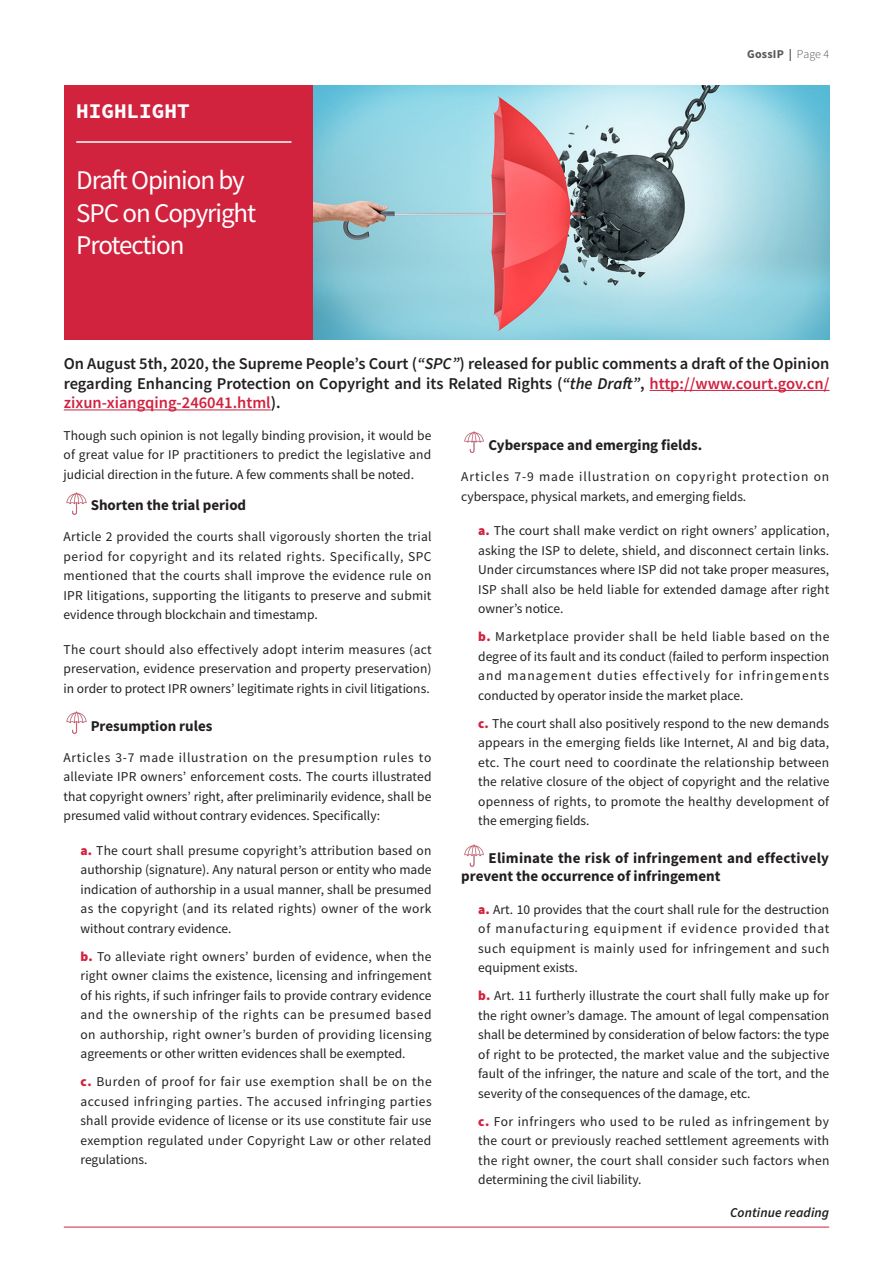
<style>
.page{position:relative;width:893px;height:1276px;background:#fff}
.page>*{position:absolute;margin:0;border:0;box-sizing:border-box;transform-origin:0 0}
.t1{font:27px/32.4px "Source Sans Pro";letter-spacing:-.04em;color:#fff}
.t2{font:21px "Source Code Variable";color:#fff}
.t3{font:600 16.5px/19.5px "Source Sans Pro";color:#231f20;text-align:justify}
.t4{font:700 15px/17.2px "Source Sans Pro";color:#231f20}
.t5{font:13.5px/19.5px "Source Sans Pro";color:#231f20;text-align:justify}
.t6{font:13.5px/19.5px "Source Sans Pro";letter-spacing:.045em;color:#231f20}
.t7{font:italic 600 13.5px "Source Sans Pro";letter-spacing:.005em;color:#231f20}
.t8{font:700 12px "Source Sans Pro";letter-spacing:.015em;color:#57585a}
.s1{font-weight:300}
.s2{font-style:italic}
.s3{color:#d1213e}
.s4{font-weight:900;color:#d1223e}
</style>
<div class="page">
<hr style="left:64px;top:1226px;width:765px;height:1px;background:#d1223e">
<div style="left:64px;top:85px;width:249px;height:255px;background:#d1223e"></div>
<hr style="left:76px;top:141px;width:215px;height:2px;background:#fff">
<img style="left:313px;top:85px;width:516px;height:255px">
<hr style="left:649px;top:390px;width:180px;height:1px;background:#d1213e">
<hr style="left:64px;top:409px;width:207px;height:1px;background:#d1213e">
<img style="left:66px;top:492px;width:21px;height:23px">
<img style="left:66px;top:711px;width:21px;height:23px">
<img style="left:464px;top:431px;width:20px;height:22px">
<img style="left:464px;top:844px;width:20px;height:23px">
<p class="t2" style="left:76px;top:96px;width:115px">HIGHLIGHT</p>
<p class="t1" style="left:76px;top:164px;width:182px">Draft Opinion by<br>SPC on Copyright<br>Protection</p>
<p class="t8" style="left:747px;top:46px;width:84px">GossIP | <span class="s1">Page 4</span></p>
<p class="t3" style="left:64px;top:354px;width:767px">On August 5th, 2020, the Supreme People’s Court (<span class="s2">“SPC”</span>) released for public comments a draft of the Opinion regarding Enhancing Protection on Copyright and its Related Rights (<span class="s2">“the Draft”</span>, <span class="s3">http://www.court.gov.cn/ zixun-xiangqing-246041.html</span>).</p>
<p class="t5" style="left:64px;top:425px;width:369px">Though such opinion is not legally binding provision, it would be of great value for IP practitioners to predict the legislative and judicial direction in the future. A few comments shall be noted.</p>
<p class="t4" style="left:91px;top:496px;width:157px">Shorten the trial period</p>
<p class="t5" style="left:64px;top:527px;width:370px">Article 2 provided the courts shall vigorously shorten the trial period for copyright and its related rights. Specifically, SPC mentioned that the courts shall improve the evidence rule on IPR litigations, supporting the litigants to preserve and submit evidence through blockchain and timestamp.</p>
<p class="t5" style="left:64px;top:639px;width:370px">The court should also effectively adopt interim measures (act preservation, evidence preservation and property preservation) in order to protect IPR owners’ legitimate rights in civil litigations.</p>
<p class="t4" style="left:91px;top:717px;width:123px">Presumption rules</p>
<p class="t5" style="left:64px;top:747px;width:369px">Articles 3-7 made illustration on the presumption rules to alleviate IPR owners’ enforcement costs. The courts illustrated that copyright owners’ right, after preliminarily evidence, shall be presumed valid without contrary evidences. Specifically:</p>
<p class="t5" style="left:81px;top:840px;width:353px"><span class="s4">a.</span> The court shall presume copyright’s attribution based on authorship (signature). Any natural person or entity who made indication of authorship in a usual manner, shall be presumed as the copyright (and its related rights) owner of the work without contrary evidence.</p>
<p class="t5" style="left:81px;top:946px;width:353px"><span class="s4">b.</span> To alleviate right owners’ burden of evidence, when the right owner claims the existence, licensing and infringement of his rights, if such infringer fails to provide contrary evidence and the ownership of the rights can be presumed based on authorship, right owner’s burden of providing licensing agreements or other written evidences shall be exempted.</p>
<p class="t5" style="left:81px;top:1072px;width:353px"><span class="s4">c.</span> Burden of proof for fair use exemption shall be on the accused infringing parties. The accused infringing parties shall provide evidence of license or its use constitute fair use exemption regulated under Copyright Law or other related regulations.</p>
<p class="t4" style="left:488px;top:436px;width:215px">Cyberspace and emerging fields.</p>
<p class="t6" style="left:461px;top:467px;width:370px">Articles 7-9 made illustration on copyright protection on cyberspace, physical markets, and emerging fields.</p>
<p class="t5" style="left:478px;top:521px;width:353px"><span class="s4">a.</span> The court shall make verdict on right owners’ application, asking the ISP to delete, shield, and disconnect certain links.<br>Under circumstances where ISP did not take proper measures, ISP shall also be held liable for extended damage after right owner’s notice.</p>
<p class="t5" style="left:478px;top:627px;width:353px"><span class="s4">b.</span> Marketplace provider shall be held liable based on the degree of its fault and its conduct (failed to perform inspection and management duties effectively for infringements conducted by operator inside the market place.</p>
<p class="t5" style="left:478px;top:713px;width:353px"><span class="s4">c.</span> The court shall also positively respond to the new demands appears in the emerging fields like Internet, AI and big data, etc. The court need to coordinate the relationship between the relative closure of the object of copyright and the relative openness of rights, to promote the healthy development of the emerging fields.</p>
<p class="t4" style="left:461px;top:849px;width:369px;text-indent:27px">Eliminate the risk of infringement and effectively prevent the occurrence of infringement</p>
<p class="t5" style="left:478px;top:899px;width:353px"><span class="s4">a.</span> Art. 10 provides that the court shall rule for the destruction of manufacturing equipment if evidence provided that such equipment is mainly used for infringement and such equipment exists.</p>
<p class="t5" style="left:478px;top:986px;width:353px"><span class="s4">b.</span> Art. 11 furtherly illustrate the court shall fully make up for the right owner’s damage. The amount of legal compensation shall be determined by consideration of below factors: the type of right to be protected, the market value and the subjective fault of the infringer, the nature and scale of the tort, and the severity of the consequences of the damage, etc.</p>
<p class="t5" style="left:478px;top:1111px;width:353px"><span class="s4">c.</span> For infringers who used to be ruled as infringement by the court or previously reached settlement agreements with the right owner, the court shall consider such factors when determining the civil liability.</p>
<p class="t7" style="left:730px;top:1203px;width:101px">Continue reading</p>
</div>
